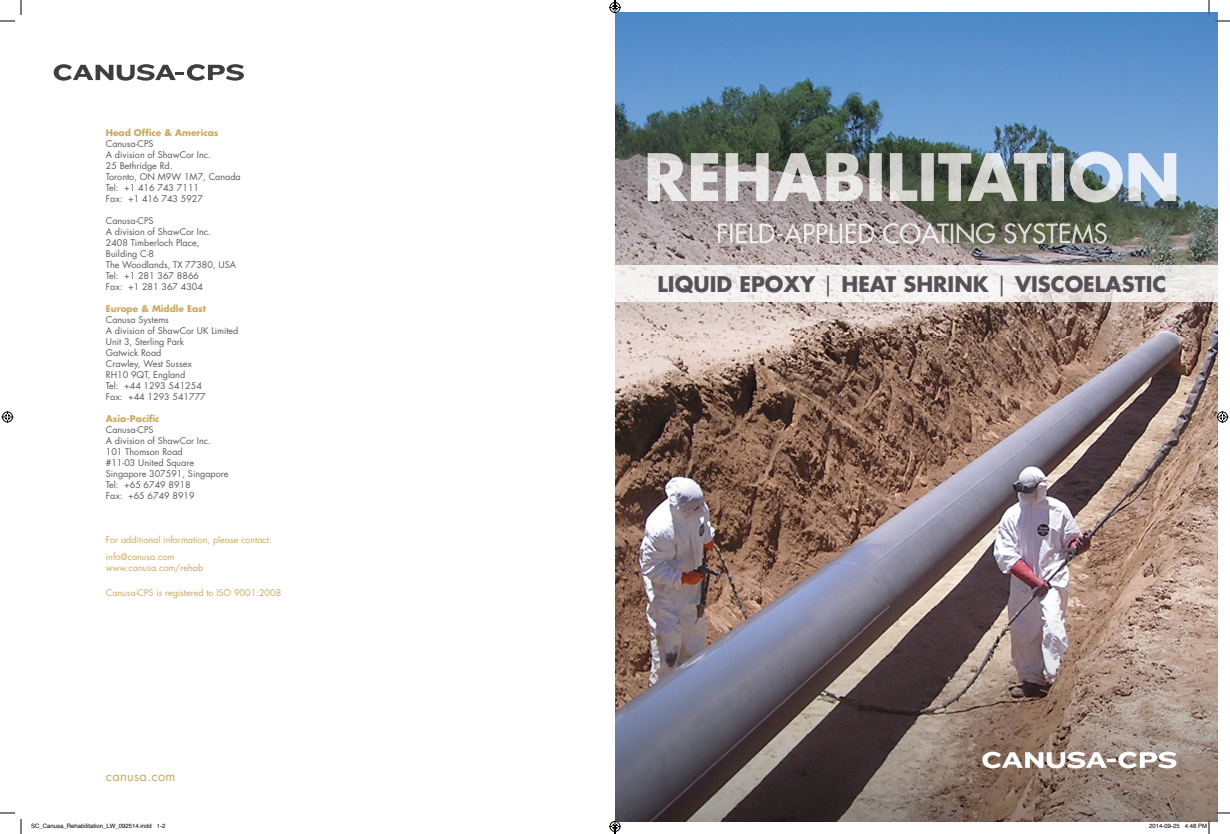
<style>
.page{position:relative;width:1230px;height:834px;background:#fff}
.page>*{position:absolute;margin:0;border:0;box-sizing:border-box;transform-origin:0 0}
.t1{font:700 21px "Futura Std";color:#575057}
.t2{font:13px "Futura Std";letter-spacing:.02em;color:#caaa5c}
.t3{font:9px/11px "Futura Std";color:#57585a}
.t4{font:9px/16.8px "Futura Std";color:#caaa5c}
.t5{font:700 9px "Futura Std";color:#caaa5c}
.t6{font:6px "Helvetica";color:#000}
.s1{font-weight:400}
</style>
<div class="page">
<img style="left:615px;top:12px;width:603px;height:810px">
<img style="left:615px;top:266px;width:603px;height:36px">
<img style="left:718px;top:223px;width:66px;height:21px">
<img style="left:784px;top:223px;width:323px;height:21px">
<img style="left:648px;top:152px;width:528px;height:51px">
<svg style="left:0;top:0;width:22px;height:22px"></svg>
<svg style="left:0;top:812px;width:22px;height:22px"></svg>
<svg style="left:1208px;top:0;width:22px;height:22px"></svg>
<svg style="left:2px;top:411px;width:12px;height:12px"></svg>
<svg style="left:1216px;top:411px;width:12px;height:12px"></svg>
<svg style="left:1149px;top:812px;width:81px;height:22px"></svg>
<svg style="left:609px;top:0;width:12px;height:14px"></svg>
<svg style="left:609px;top:820px;width:12px;height:14px"></svg>
<svg style="left:982px;top:752px;width:195px;height:16px"></svg>
<svg style="left:54px;top:64px;width:190px;height:17px"></svg>
<p class="t5" style="left:106px;top:127px;width:114px">Head Office &amp; Americas</p>
<p class="t3" style="left:106px;top:139px;width:136px">Canusa-CPS<br>A division of ShawCor Inc.<br>25 Bethridge Rd.<br>Toronto, ON M9W 1M7, Canada<br>Tel: +1 416 743 7111<br>Fax: +1 416 743 5927</p>
<p class="t3" style="left:106px;top:215px;width:132px">Canusa-CPS<br>A division of ShawCor Inc.<br>2408 Timberloch Place,<br>Building C-8<br>The Woodlands, TX 77380, USA<br>Tel: +1 281 367 8866<br>Fax: +1 281 367 4304</p>
<p class="t5" style="left:106px;top:303px;width:102px">Europe &amp; Middle East</p>
<p class="t3" style="left:106px;top:314px;width:134px">Canusa Systems<br>A division of ShawCor UK Limited<br>Unit 3, Sterling Park<br>Gatwick Road<br>Crawley, West Sussex<br>RH10 9QT, England<br>Tel: +44 1293 541254<br>Fax: +44 1293 541777</p>
<p class="t5" style="left:106px;top:413px;width:55px">Asia-Pacific</p>
<p class="t3" style="left:106px;top:424px;width:124px">Canusa-CPS<br>A division of ShawCor Inc.<br>101 Thomson Road<br>#11-03 United Square<br>Singapore 307591, Singapore<br>Tel: +65 6749 8918<br>Fax: +65 6749 8919</p>
<p class="t4" style="left:106px;top:531px;width:167px">For additional information, please contact: info@canusa.com</p>
<p class="t4" style="left:106px;top:559px;width:99px">www.canusa.com/rehab</p>
<p class="t4" style="left:106px;top:585px;width:177px">Canusa-CPS is registered to ISO 9001:2008</p>
<h2 class="t2" style="left:106px;top:768px;width:71px">canusa.com</h2>
<h1 class="t1" style="left:658px;top:270px;width:510px">LIQUID EPOXY <span class="s1">|</span> HEAT SHRINK <span class="s1">|</span> VISCOELASTIC</h1>
<p class="t6" style="left:31px;top:821px;width:136px">SC_Canusa_Rehabilitation_LW_092514.indd 1-2</p>
<p class="t6" style="left:1149px;top:821px;width:60px">2014-09-25 4:48 PM</p>
</div>
